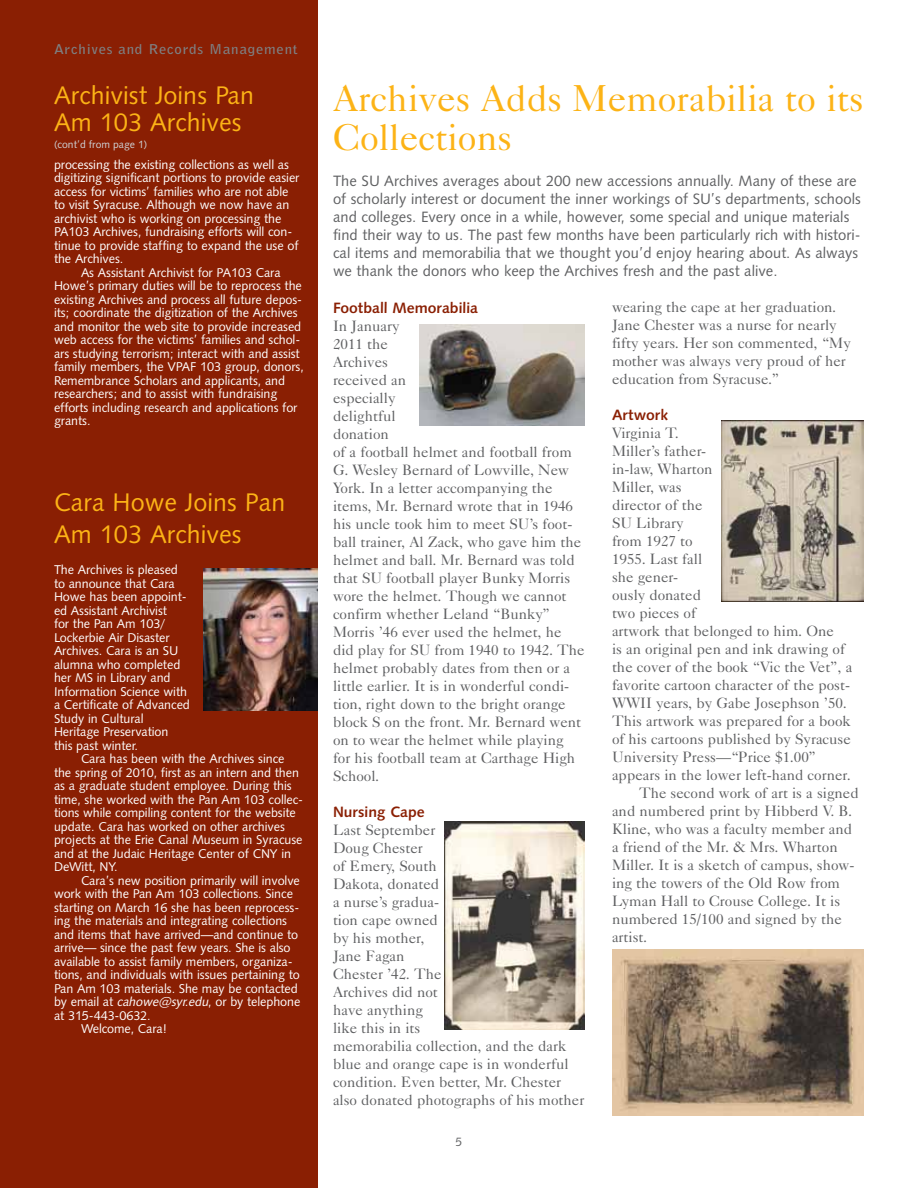
<style>
.page{position:relative;width:918px;height:1188px;background:#fff}
.page>*{position:absolute;margin:0;border:0;box-sizing:border-box;transform-origin:0 0}
.t1{font:37.5px/39px "Caslon Five Forty";color:#fcb316}
.t2{font:25.5px/27px "Humanist 531 BT Roman A";color:#fcb316}
.t3{font:15px/18px "Caslon Five Forty";color:#5f6062}
.t4{font:15px/18px "Humanist 531 BT Roman A";color:#5f6062}
.t5{font:15px "Humanist 531 BT Bold A";color:#8a1f03}
.t6{font:700 13.5px "Bell Gothic";letter-spacing:.05em;color:#7e8083;scale:1.1 1}
.t7{font:12.75px/13.5px "Humanist 531 BT Roman A";letter-spacing:-.01em;color:#fff}
.t8{font:12px "Humanist 531 BT Roman A";color:#5f6062}
.t9{font:10.5px "Humanist 531 BT Roman A";color:#cfd4d8}
.s1{font-style:italic}
</style>
<div class="page">
<div style="left:0;top:0;width:318px;height:1188px;background:#8a1f03"></div>
<img style="left:204px;top:569px;width:114px;height:141px">
<img style="left:444px;top:821px;width:141px;height:208px">
<img style="left:613px;top:950px;width:251px;height:166px">
<img style="left:420px;top:324px;width:165px;height:102px">
<img style="left:722px;top:420px;width:142px;height:182px">
<p class="t6" style="left:54px;top:41px;width:223px">Archives and Records Management</p>
<h2 class="t2" style="left:54px;top:81px;width:202px">Archivist Joins Pan<br>Am 103 Archives</h2>
<p class="t9" style="left:54px;top:137px;width:95px">(cont’d from page 1)</p>
<p class="t7" style="left:54px;top:157px;width:247px">processing the existing collections as well as digitizing significant portions to provide easier access for victims’ families who are not able to visit Syracuse. Although we now have an archivist who is working on processing the PA103 Archives, fundraising efforts will con&shy;tinue to provide staffing to expand the use of the Archives.</p>
<p class="t7" style="left:54px;top:265px;width:251px;text-indent:27px">As Assistant Archivist for PA103 Cara Howe’s primary duties will be to reprocess the existing Archives and process all future depos&shy;its; coordinate the digitization of the Archives and monitor the web site to provide increased web access for the victims’ families and schol&shy;ars studying terrorism; interact with and assist family members, the VPAF 103 group, donors, Remembrance Scholars and applicants, and researchers; and to assist with fundraising efforts including research and applications for grants.</p>
<h2 class="t2" style="left:54px;top:486px;width:233px;line-height:31.5px">Cara Howe Joins Pan<br>Am 103 Archives</h2>
<p class="t7" style="left:54px;top:563px;width:137px">The Archives is pleased to announce that Cara<br>Howe has been appoint&shy;ed Assistant Archivist<br>for the Pan Am 103/<br>Lockerbie Air Disaster<br>Archives. Cara is an SU alumna who completed her MS in Library and<br>Information Science with a Certificate of Advanced<br>Study in Cultural<br>Heritage Preservation this past winter.</p>
<p class="t7" style="left:54px;top:752px;width:251px;text-indent:27px">Cara has been with the Archives since the spring of 2010, first as an intern and then as a graduate student employee. During this time, she worked with the Pan Am 103 collec&shy;tions while compiling content for the website update. Cara has worked on other archives projects at the Erie Canal Museum in Syracuse and at the Judaic Heritage Center of CNY in DeWitt, NY.</p>
<p class="t7" style="left:81px;top:874px;width:220px">Cara’s new position primarily will involve</p>
<p class="t7" style="left:54px;top:887px;width:241px">work with the Pan Am 103 collections. Since</p>
<p class="t7" style="left:54px;top:901px;width:247px">starting on March 16 she has been reprocess-</p>
<p class="t7" style="left:54px;top:914px;width:235px">ing the materials and integrating collections</p>
<p class="t7" style="left:54px;top:928px;width:246px">and items that have arrived—and continue to</p>
<p class="t7" style="left:54px;top:941px;width:238px">arrive— since the past few years. She is also</p>
<p class="t7" style="left:54px;top:955px;width:240px">available to assist family members, organiza-</p>
<p class="t7" style="left:54px;top:968px;width:247px">tions, and individuals with issues pertaining to</p>
<p class="t7" style="left:54px;top:982px;width:245px">Pan Am 103 materials. She may be contacted</p>
<p class="t7" style="left:54px;top:995px;width:248px">by email at <span class="s1">cahowe@syr.edu</span>, or by telephone</p>
<p class="t7" style="left:54px;top:1008px;width:98px">at 315-443-0632.</p>
<p class="t7" style="left:81px;top:1022px;width:88px">Welcome, Cara!</p>
<h1 class="t1" style="left:333px;top:78px;width:532px">Archives Adds Memorabilia to its<br>Collections</h1>
<p class="t4" style="left:333px;top:172px;width:529px">The SU Archives averages about 200 new accessions annually. Many of these are of scholarly interest or document the inner workings of SU’s departments, schools and colleges. Every once in a while, however, some special and unique materials find their way to us. The past few months have been particularly rich with histori&shy;cal items and memorabilia that we thought you’d enjoy hearing about. As always we thank the donors who keep the Archives fresh and the past alive.</p>
<p class="t5" style="left:333px;top:298px;width:147px">Football Memorabilia</p>
<p class="t3" style="left:333px;top:316px;width:253px">In January<br>2011 the<br>Archives<br>received an<br>especially<br>delightful<br>donation<br>of a football helmet and football from<br>G. Wesley Bernard of Lowville, New<br>York. In a letter accompanying the items, Mr. Bernard wrote that in 1946 his uncle took him to meet SU’s foot&shy;ball trainer, Al Zack, who gave him the helmet and ball. Mr. Bernard was told that SU football player Bunky Morris wore the helmet. Though we cannot confirm whether Leland “Bunky”<br>Morris ’46 ever used the helmet, he did play for SU from 1940 to 1942. The helmet probably dates from then or a little earlier. It is in wonderful condi&shy;tion, right down to the bright orange block S on the front. Mr. Bernard went on to wear the helmet while playing for his football team at Carthage High<br>School.</p>
<p class="t5" style="left:333px;top:802px;width:93px">Nursing Cape</p>
<p class="t3" style="left:333px;top:820px;width:253px">Last September<br>Doug Chester<br>of Emery, South<br>Dakota, donated<br>a nurse’s gradua-<br>tion cape owned<br>by his mother,<br>Jane Fagan<br>Chester ’42. The<br>Archives did not<br>have anything<br>like this in its<br>memorabilia collection, and the dark blue and orange cape is in wonderful condition. Even better, Mr. Chester also donated photographs of his mother</p>
<p class="t8" style="left:455px;top:1135px;width:8px">5</p>
<p class="t3" style="left:612px;top:298px;width:240px">wearing the cape at her graduation.<br>Jane Chester was a nurse for nearly fifty years. Her son commented, “My mother was always very proud of her education from Syracuse.”</p>
<p class="t5" style="left:612px;top:406px;width:58px">Artwork</p>
<p class="t3" style="left:612px;top:424px;width:68px">Virginia T.</p>
<p class="t3" style="left:612px;top:442px;width:96px">Miller’s father-</p>
<p class="t3" style="left:612px;top:460px;width:102px">in-law, Wharton</p>
<p class="t3" style="left:612px;top:478px;width:71px">Miller, was</p>
<p class="t3" style="left:612px;top:496px;width:92px">director of the</p>
<p class="t3" style="left:612px;top:514px;width:73px">SU Library</p>
<p class="t3" style="left:612px;top:532px;width:82px">from 1927 to</p>
<p class="t3" style="left:612px;top:550px;width:92px">1955. Last fall</p>
<p class="t3" style="left:612px;top:568px;width:68px">she gener-</p>
<p class="t3" style="left:612px;top:586px;width:91px">ously donated</p>
<p class="t3" style="left:612px;top:604px;width:86px">two pieces of</p>
<p class="t3" style="left:612px;top:622px;width:223px">artwork that belonged to him. One</p>
<p class="t3" style="left:612px;top:640px;width:235px">is an original pen and ink drawing of</p>
<p class="t3" style="left:612px;top:658px;width:242px">the cover of the book “Vic the Vet”, a</p>
<p class="t3" style="left:612px;top:676px;width:240px">favorite cartoon character of the post-</p>
<p class="t3" style="left:612px;top:694px;width:236px">WWII years, by Gabe Josephson ’50.</p>
<p class="t3" style="left:612px;top:712px;width:240px">This artwork was prepared for a book</p>
<p class="t3" style="left:612px;top:730px;width:240px">of his cartoons published by Syracuse</p>
<p class="t3" style="left:612px;top:748px;width:206px">University Press—“Price $1.00”</p>
<p class="t3" style="left:612px;top:766px;width:240px">appears in the lower left-hand corner.</p>
<p class="t3" style="left:639px;top:784px;width:221px">The second work of art is a signed</p>
<p class="t3" style="left:612px;top:802px;width:242px">and numbered print by Hibberd V. B.</p>
<p class="t3" style="left:612px;top:820px;width:242px">Kline, who was a faculty member and</p>
<p class="t3" style="left:612px;top:838px;width:227px">a friend of the Mr. &amp; Mrs. Wharton</p>
<p class="t3" style="left:612px;top:856px;width:244px">Miller. It is a sketch of campus, show-</p>
<p class="t3" style="left:612px;top:874px;width:230px">ing the towers of the Old Row from</p>
<p class="t3" style="left:612px;top:892px;width:230px">Lyman Hall to Crouse College. It is</p>
<p class="t3" style="left:612px;top:910px;width:231px">numbered 15/100 and signed by the</p>
<p class="t3" style="left:612px;top:928px;width:37px">artist.</p>
</div>
